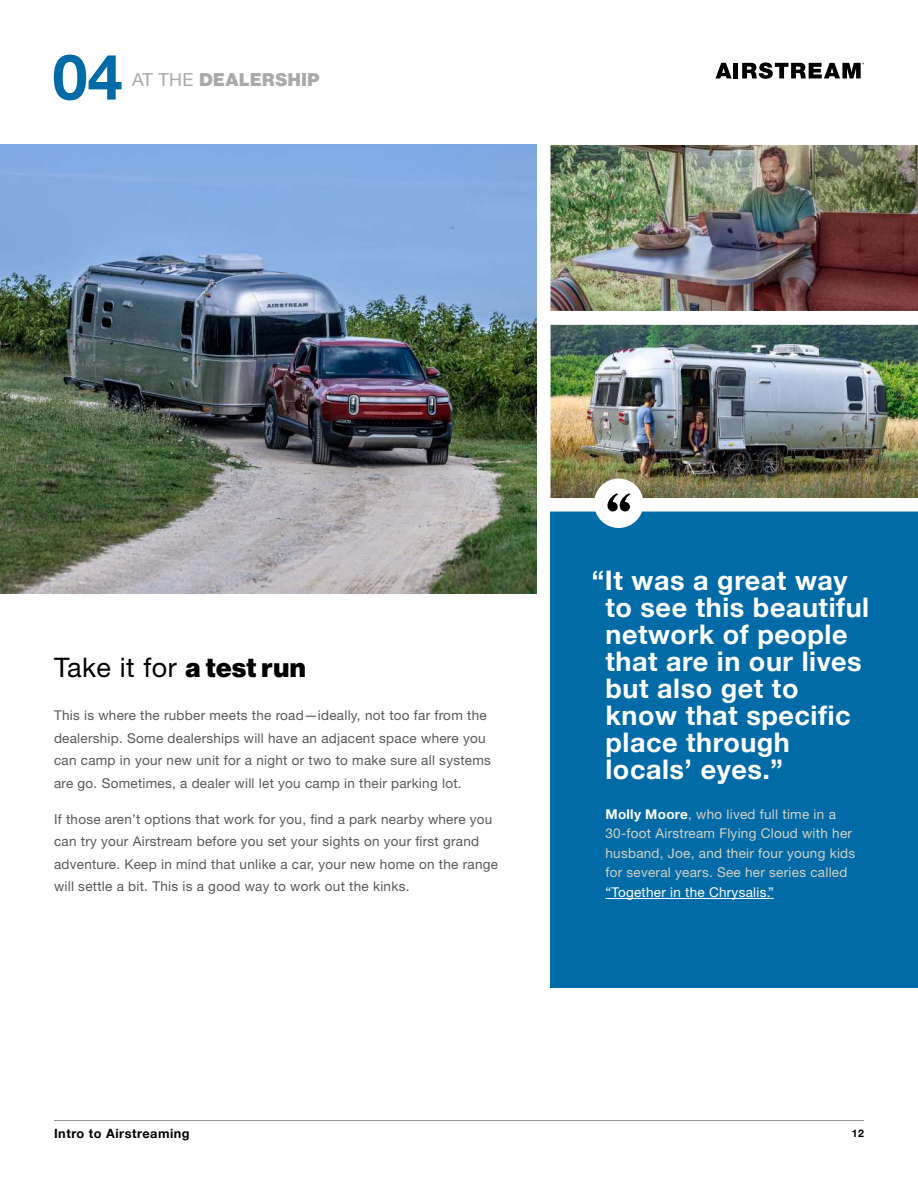
<style>
.page{position:relative;width:918px;height:1188px;background:#fff}
.page>*{position:absolute;margin:0;border:0;box-sizing:border-box;transform-origin:0 0}
.t1{font:700 63px "Helvetica Neue";color:#006ba6}
.t2{font:700 27px/27px "Helvetica Neue";letter-spacing:.02em;color:#fff}
.t3{font:27px "Helvetica Neue";letter-spacing:.02em;color:#000}
.t4{font:18px "N Haas Grotesk DS Pro 95 Blk";letter-spacing:.035em;color:#a7a9ab}
.t5{font:13.5px/22.5px "Helvetica Neue";letter-spacing:.02em;color:#57585b}
.t6{font:13.5px/19.5px "Helvetica Neue";letter-spacing:.02em;color:#d7d2c2}
.t7{font:13.5px "Helvetica Neue";letter-spacing:.02em;color:#fff}
.t8{font:700 12.75px "Helvetica Neue";letter-spacing:.04em;color:#000}
.t9{font:700 10.5px "Helvetica Neue";color:#000}
.s1{font-family:"Helvetica Neue"}
.s2{font-family:"N Haas Grotesk DS Pro 95 Blk"}
.s3{font-weight:700;color:#fff}
</style>
<div class="page">
<img style="left:0;top:145px;width:537px;height:449px">
<div style="left:551px;top:512px;width:367px;height:476px;background:#006ba6"></div>
<hr style="left:605px;top:898px;width:169px;height:1px;background:#fff">
<hr style="left:54px;top:1120px;width:810px;height:1px;background:#939597">
<svg style="left:715px;top:63px;width:17px;height:15px"></svg>
<hr style="left:734px;top:63px;width:4px;height:15px;background:#000">
<svg style="left:742px;top:62px;width:122px;height:17px"></svg>
<img style="left:530px;top:331px;width:388px;height:187px">
<img style="left:530px;top:144px;width:388px;height:187px">
<div style="left:594px;top:479px;width:49px;height:49px;background:#fff;border-radius:50%"></div>
<svg style="left:608px;top:493px;width:22px;height:18px"></svg>
<h1 class="t1" style="left:52px;top:54px;width:72px">04</h1>
<h3 class="t4" style="left:132px;top:73px;width:189px"><span class="s1">AT THE</span> DEALERSHIP</h3>
<h2 class="t3" style="left:54px;top:658px;width:253px">Take it for <span class="s2">a test run</span></h2>
<p class="t5" style="left:54px;top:705px;width:438px">This is where the rubber meets the road—ideally, not too far from the dealership. Some dealerships will have an adjacent space where you can camp in your new unit for a night or two to make sure all systems are go. Sometimes, a dealer will let you camp in their parking lot.</p>
<p class="t5" style="left:54px;top:809px;width:446px">If those aren’t options that work for you, find a park nearby where you can try your Airstream before you set your sights on your first grand adventure. Keep in mind that unlike a car, your new home on the range will settle a bit. This is a good way to work out the kinks.</p>
<p class="t8" style="left:54px;top:1128px;width:137px">Intro to Airstreaming</p>
<h2 class="t2" style="left:605px;top:569px;width:265px;text-indent:-14px">“It was a great way to see this beautiful network of people that are in our lives but also get to know that specific place through locals’ eyes.”</h2>
<p class="t6" style="left:605px;top:805px;width:251px"><span class="s3">Molly Moore</span>, who lived full time in a 30-foot Airstream Flying Cloud with her husband, Joe, and their four young kids for several years. See her series called</p>
<p class="t7" style="left:605px;top:887px;width:170px">“Together in the Chrysalis.”</p>
<p class="t9" style="left:852px;top:1129px;width:14px">12</p>
</div>
